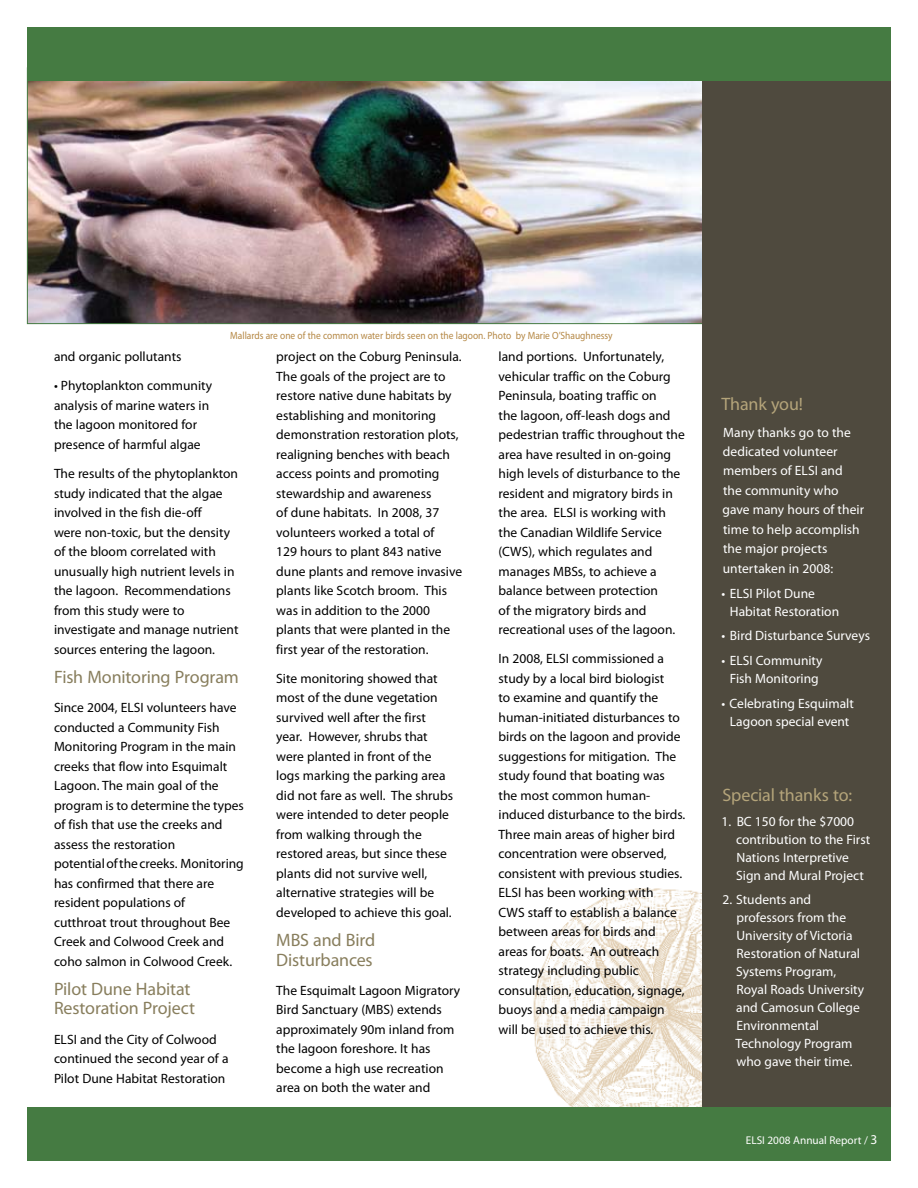
<style>
.page{position:relative;width:918px;height:1188px;background:#fff}
.page>*{position:absolute;margin:0;border:0;box-sizing:border-box;transform-origin:0 0}
.t1{font:18px/19.5px "Myriad Pro";letter-spacing:-.01em;color:#887e5d}
.t2{font:18px "Myriad Pro";letter-spacing:-.01em;color:#b4a47a}
.t3{font:13.5px/19.5px "Myriad Pro";color:#000}
.t4{font:13.5px/18px "Myriad Pro";color:#fff}
.t5{font:11.25px "Myriad Pro";color:#fff}
.t6{font:10.5px "Myriad Pro";color:#b58845;scale:.9 1}
.s1{font-size:13.5px}
</style>
<div class="page">
<img style="left:533px;top:888px;width:169px;height:219px">
<img style="left:29px;top:81px;width:673px;height:241px">
<div style="left:702px;top:27px;width:189px;height:1134px;background:#4f4a3e"></div>
<div style="left:27px;top:27px;width:864px;height:54px;background:#457b42"></div>
<div style="left:27px;top:1107px;width:864px;height:54px;background:#457b42"></div>
<p class="t6" style="left:230px;top:329px;width:427px">Mallards are one of the common water birds seen on the lagoon. Photo by Marie O’Shaughnessy</p>
<p class="t3" style="left:54px;top:347px;width:129px">and organic pollutants</p>
<p class="t3" style="left:54px;top:376px;width:160px">• Phytoplankton community analysis of marine waters in the lagoon monitored for presence of harmful algae</p>
<p class="t3" style="left:54px;top:464px;width:186px">The results of the phytoplankton study indicated that the algae involved in the fish die-off<br>were non-toxic, but the density of the bloom correlated with unusually high nutrient levels in the lagoon. Recommendations from this study were to investigate and manage nutrient sources entering the lagoon.</p>
<h1 class="t1" style="left:54px;top:667px;width:186px">Fish Monitoring Program</h1>
<p class="t3" style="left:54px;top:698px;width:191px">Since 2004, ELSI volunteers have conducted a Community Fish<br>Monitoring Program in the main creeks that flow into Esquimalt<br>Lagoon. The main goal of the program is to determine the types of fish that use the creeks and assess the restoration<br>potential of the creeks. Monitoring has confirmed that there are resident populations of<br>cutthroat trout throughout Bee<br>Creek and Colwood Creek and coho salmon in Colwood Creek.</p>
<h1 class="t1" style="left:54px;top:979px;width:143px">Pilot Dune Habitat<br>Restoration Project</h1>
<p class="t3" style="left:54px;top:1029px;width:176px">ELSI and the City of Colwood continued the second year of a<br>Pilot Dune Habitat Restoration</p>
<p class="t3" style="left:276px;top:347px;width:187px">project on the Coburg Peninsula.<br>The goals of the project are to restore native dune habitats by establishing and monitoring demonstration restoration plots, realigning benches with beach access points and promoting stewardship and awareness<br>of dune habitats. In 2008, 37 volunteers worked a total of<br>129 hours to plant 843 native dune plants and remove invasive plants like Scotch broom. This was in addition to the 2000 plants that were planted in the first year of the restoration.</p>
<p class="t3" style="left:276px;top:668px;width:178px">Site monitoring showed that most of the dune vegetation survived well after the first year. However, shrubs that were planted in front of the logs marking the parking area did not fare as well. The shrubs were intended to deter people from walking through the restored areas, but since these plants did not survive well, alternative strategies will be developed to achieve this goal.</p>
<h1 class="t1" style="left:276px;top:930px;width:101px">MBS and Bird<br>Disturbances</h1>
<p class="t3" style="left:276px;top:980px;width:186px">The Esquimalt Lagoon Migratory<br>Bird Sanctuary (MBS) extends approximately 90m inland from the lagoon foreshore. It has become a high use recreation area on both the water and</p>
<p class="t3" style="left:499px;top:347px;width:188px">land portions. Unfortunately, vehicular traffic on the Coburg<br>Peninsula, boating traffic on<br>the lagoon, off-leash dogs and pedestrian traffic throughout the area have resulted in on-going high levels of disturbance to the resident and migratory birds in the area. ELSI is working with the Canadian Wildlife Service (CWS), which regulates and manages MBSs, to achieve a balance between protection<br>of the migratory birds and recreational uses of the lagoon.</p>
<p class="t3" style="left:499px;top:649px;width:188px">In 2008, ELSI commissioned a study by a local bird biologist<br>to examine and quantify the human-initiated disturbances to birds on the lagoon and provide suggestions for mitigation. The study found that boating was the most common human&shy;induced disturbance to the birds.<br>Three main areas of higher bird concentration were observed, consistent with previous studies.<br>ELSI has been working with<br>CWS staff to establish a balance between areas for birds and areas for boats. An outreach strategy including public consultation, education, signage, buoys and a media campaign will be used to achieve this.</p>
<h1 class="t2" style="left:721px;top:393px;width:83px">Thank you!</h1>
<p class="t4" style="left:723px;top:422px;width:143px;line-height:19.5px">Many thanks go to the dedicated volunteer members of ELSI and the community who gave many hours of their time to help accomplish the major projects untertaken in 2008:</p>
<p class="t4" style="left:730px;top:584px;width:111px;text-indent:-9px">• ELSI Pilot Dune<br>Habitat Restoration</p>
<p class="t4" style="left:721px;top:627px;width:150px">• Bird Disturbance Surveys</p>
<p class="t4" style="left:721px;top:651px;width:103px;text-align:center">• ELSI Community<br>Fish Monitoring</p>
<p class="t4" style="left:721px;top:694px;width:134px;text-align:center">• Celebrating Esquimalt<br>Lagoon special event</p>
<h1 class="t2" style="left:723px;top:784px;width:131px">Special thanks to:</h1>
<p class="t4" style="left:736px;top:812px;width:136px;text-indent:-15px">1. BC 150 for the $7000 contribution to the First<br>Nations Interpretive<br>Sign and Mural Project</p>
<p class="t4" style="left:736px;top:891px;width:130px;text-indent:-13px">2. Students and professors from the<br>University of Victoria<br>Restoration of Natural<br>Systems Program,<br>Royal Roads University and Camosun College<br>Environmental<br>Technology Program who gave their time.</p>
<p class="t5" style="left:746px;top:1133px;width:133px">ELSI 2008 Annual Report / <span class="s1">3</span></p>
</div>
